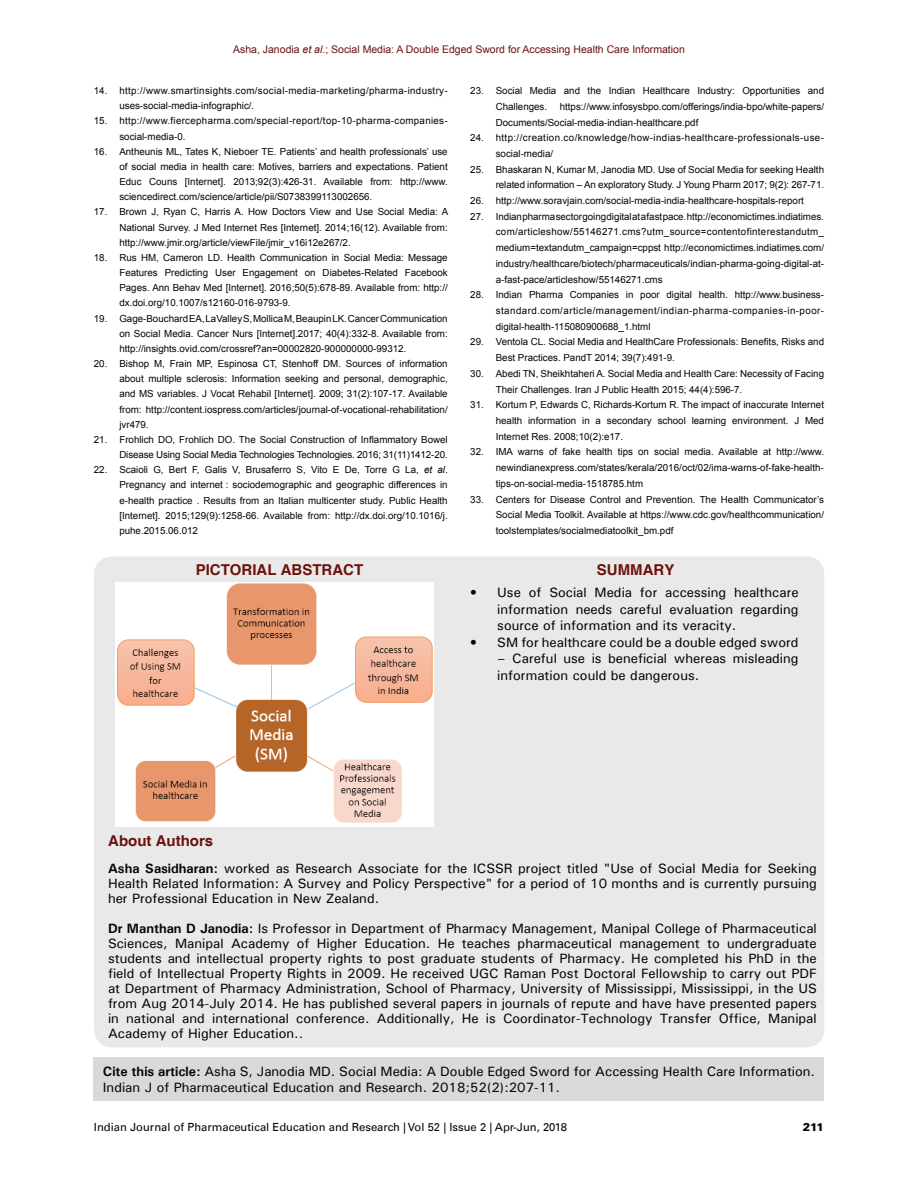
<style>
.page{position:relative;width:918px;height:1188px;background:#fff}
.page>*{position:absolute;margin:0;border:0;box-sizing:border-box;transform-origin:0 0}
.t1{font:700 15px "Helvetica";color:#6c120e}
.Abstract_text{font:500 13.5px/15px "Univers";color:#050406;text-align:justify}
.t2{font:11.25px "Univers LT";color:#050406}
.t3{font:900 11.25px "Univers LT";color:#050406}
.t4{font:10.5px "Arial";color:#6c120e}
.t5{font:9.75px/15.1px "Arial";color:#050406;text-align:justify}
.t6{font:9.75px/15.1px "Arial";letter-spacing:.035em;color:#050406}
.t7{font:9.75px/15.1px "Arial";letter-spacing:.03em;color:#050406}
.t8{font:9.75px/15.8px "Arial";letter-spacing:.04em;color:#050406}
.s1{font-style:italic}
.s2{font-weight:700}
</style>
<div class="page">
<div style="left:94px;top:1057px;width:730px;height:44px;background:#d9d9d9"></div>
<div style="left:94px;top:556px;width:730px;height:491px;background:#e9e9e9;border-radius:18px"></div>
<img style="left:115px;top:583px;width:318px;height:243px">
<p class="t4" style="left:233px;top:43px;width:453px">Asha, Janodia <span class="s1">et al</span>.; Social Media: A Double Edged Sword for Accessing Health Care Information</p>
<p class="t6" style="left:119px;top:83px;width:330px;text-indent:-26px">14. http://www.smartinsights.com/social-media-marketing/pharma-industry&shy;uses-social-media-infographic/.</p>
<p class="t7" style="left:119px;top:114px;width:330px;text-indent:-26px">15. http://www.fiercepharma.com/special-report/top-10-pharma-companies&shy;social-media-0.</p>
<p class="t5" style="left:119px;top:144px;width:330px;text-indent:-26px">16. Antheunis ML, Tates K, Nieboer TE. Patients’ and health professionals’ use of social media in health care: Motives, barriers and expectations. Patient Educ Couns [Internet]. 2013;92(3):426-31. Available from: http://www. sciencedirect.com/science/article/pii/S0738399113002656.</p>
<p class="t5" style="left:119px;top:205px;width:330px;text-indent:-26px">17. Brown J, Ryan C, Harris A. How Doctors View and Use Social Media: A National Survey. J Med Internet Res [Internet]. 2014;16(12). Available from: http://www.jmir.org/article/viewFile/jmir_v16i12e267/2.</p>
<p class="t5" style="left:119px;top:250px;width:330px;text-indent:-26px">18. Rus HM, Cameron LD. Health Communication in Social Media: Message Features Predicting User Engagement on Diabetes-Related Facebook Pages. Ann Behav Med [Internet]. 2016;50(5):678-89. Available from: http:// dx.doi.org/10.1007/s12160-016-9793-9.</p>
<p class="t5" style="left:119px;top:311px;width:330px;text-indent:-26px">19. Gage-Bouchard EA, LaValley S, Mollica M, Beaupin LK. Cancer Communication on Social Media. Cancer Nurs [Internet].2017; 40(4):332-8. Available from: http://insights.ovid.com/crossref?an=00002820-900000000-99312.</p>
<p class="t5" style="left:119px;top:356px;width:330px;text-indent:-26px">20. Bishop M, Frain MP, Espinosa CT, Stenhoff DM. Sources of information about multiple sclerosis: Information seeking and personal, demographic, and MS variables. J Vocat Rehabil [Internet]. 2009; 31(2):107-17. Available from: http://content.iospress.com/articles/journal-of-vocational-rehabilitation/ jvr479.</p>
<p class="t5" style="left:94px;top:432px;width:355px;text-align:right">21. Frohlich DO, Frohlich DO. The Social Construction of Inflammatory Bowel<br>Disease Using Social Media Technologies Technologies. 2016; 31(11)1412-20.</p>
<p class="t5" style="left:119px;top:462px;width:330px;text-indent:-26px">22. Scaioli G, Bert F, Galis V, Brusaferro S, Vito E De, Torre G La, <span class="s1">et al</span>.<br>Pregnancy and internet : sociodemographic and geographic differences in e-health practice . Results from an Italian multicenter study. Public Health [Internet]. 2015;129(9):1258-66. Available from: http://dx.doi.org/10.1016/j. puhe.2015.06.012</p>
<p class="t5" style="left:496px;top:83px;width:330px;line-height:15.8px;text-indent:-26px">23. Social Media and the Indian Healthcare Industry: Opportunities and<br>Challenges.</p>
<p class="t5" style="left:496px;top:99px;width:330px;line-height:15.8px;text-indent:64px">https://www.infosysbpo.com/offerings/india-bpo/white-papers/<br>Documents/Social-media-indian-healthcare.pdf</p>
<p class="t8" style="left:496px;top:130px;width:330px;text-indent:-26px">24. http://creation.co/knowledge/how-indias-healthcare-professionals-use&shy;social-media/</p>
<p class="t5" style="left:470px;top:161px;width:355px;line-height:15.8px;text-align:right">25. Bhaskaran N, Kumar M, Janodia MD. Use of Social Media for seeking Health related information – An exploratory Study. J Young Pharm 2017; 9(2): 267-71.</p>
<p class="t5" style="left:470px;top:193px;width:335px">26. http://www.soravjain.com/social-media-india-healthcare-hospitals-report</p>
<p class="t5" style="left:496px;top:209px;width:330px;line-height:15.8px;text-indent:-26px">27. Indian pharma sector going digital at a fast pace. http://economictimes.indiatimes. com/articleshow/55146271.cms?utm_source=contentofinterestandutm_ medium=textandutm_campaign=cppst http://economictimes.indiatimes.com/ industry/healthcare/biotech/pharmaceuticals/indian-pharma-going-digital-at&shy;a-fast-pace/articleshow/55146271.cms</p>
<p class="t5" style="left:496px;top:287px;width:330px;line-height:15.8px;text-indent:-26px">28. Indian Pharma Companies in poor digital health. http://www.business&shy;standard.com/article/management/indian-pharma-companies-in-poor&shy;digital-health-115080900688_1.html</p>
<p class="t5" style="left:496px;top:334px;width:330px;line-height:15.8px;text-indent:-26px">29. Ventola CL. Social Media and HealthCare Professionals: Benefits, Risks and<br>Best Practices. PandT 2014; 39(7):491-9.</p>
<p class="t5" style="left:496px;top:366px;width:330px;line-height:15.8px;text-indent:-26px">30. Abedi TN, Sheikhtaheri A. Social Media and Health Care: Necessity of Facing<br>Their Challenges. Iran J Public Health 2015; 44(4):596-7.</p>
<p class="t5" style="left:496px;top:397px;width:330px;line-height:15.8px;text-indent:-26px">31. Kortum P, Edwards C, Richards-Kortum R. The impact of inaccurate Internet health information in a secondary school learning environment. J Med Internet Res. 2008;10(2):e17.</p>
<p class="t5" style="left:496px;top:444px;width:330px;line-height:15.8px;text-indent:-26px">32. IMA warns of fake health tips on social media. Available at http://www. newindianexpress.com/states/kerala/2016/oct/02/ima-warns-of-fake-health&shy;tips-on-social-media-1518785.htm</p>
<p class="t5" style="left:496px;top:491px;width:330px;line-height:15.8px;text-indent:-26px">33. Centers for Disease Control and Prevention. The Health Communicator’s Social Media Toolkit. Available at https://www.cdc.gov/healthcommunication/ toolstemplates/socialmediatoolkit_bm.pdf</p>
<h2 class="t1" style="left:196px;top:561px;width:169px">PICTORIAL ABSTRACT</h2>
<h2 class="t1" style="left:597px;top:561px;width:79px">SUMMARY</h2>
<p class="Abstract_text" style="left:497px;top:584px;width:303px;line-height:16.5px;text-indent:-27px">• Use of Social Media for accessing healthcare information needs careful evaluation regarding source of information and its veracity.</p>
<p class="Abstract_text" style="left:470px;top:634px;width:330px">• SM for healthcare could be a double edged sword</p>
<p class="Abstract_text" style="left:497px;top:650px;width:303px;line-height:16.5px">– Careful use is beneficial whereas misleading information could be dangerous.</p>
<h2 class="t1" style="left:108px;top:832px;width:106px">About Authors</h2>
<p class="Abstract_text" style="left:108px;top:860px;width:710px"><span class="s2">Asha Sasidharan:</span> worked as Research Associate for the ICSSR project titled "Use of Social Media for Seeking Health Related Information: A Survey and Policy Perspective" for a period of 10 months and is currently pursuing her Professional Education in New Zealand.</p>
<p class="Abstract_text" style="left:108px;top:920px;width:710px"><span class="s2">Dr Manthan D Janodia:</span> Is Professor in Department of Pharmacy Management, Manipal College of Pharmaceutical Sciences, Manipal Academy of Higher Education. He teaches pharmaceutical management to undergraduate students and intellectual property rights to post graduate students of Pharmacy. He completed his PhD in the field of Intellectual Property Rights in 2009. He received UGC Raman Post Doctoral Fellowship to carry out PDF at Department of Pharmacy Administration, School of Pharmacy, University of Mississippi, Mississippi, in the US from Aug 2014-July 2014. He has published several papers in journals of repute and have have presented papers in national and international conference. Additionally, He is Coordinator-Technology Transfer Office, Manipal Academy of Higher Education..</p>
<p class="Abstract_text" style="left:103px;top:1062px;width:714px;line-height:16.5px"><span class="s2">Cite this article:</span> Asha S, Janodia MD. Social Media: A Double Edged Sword for Accessing Health Care Information.<br>Indian J of Pharmaceutical Education and Research. 2018;52(2):207-11.</p>
<p class="t2" style="left:94px;top:1120px;width:475px">Indian Journal of Pharmaceutical Education and Research | Vol 52 | Issue 2 | Apr-Jun, 2018</p>
<p class="t3" style="left:803px;top:1120px;width:23px">211</p>
</div>
